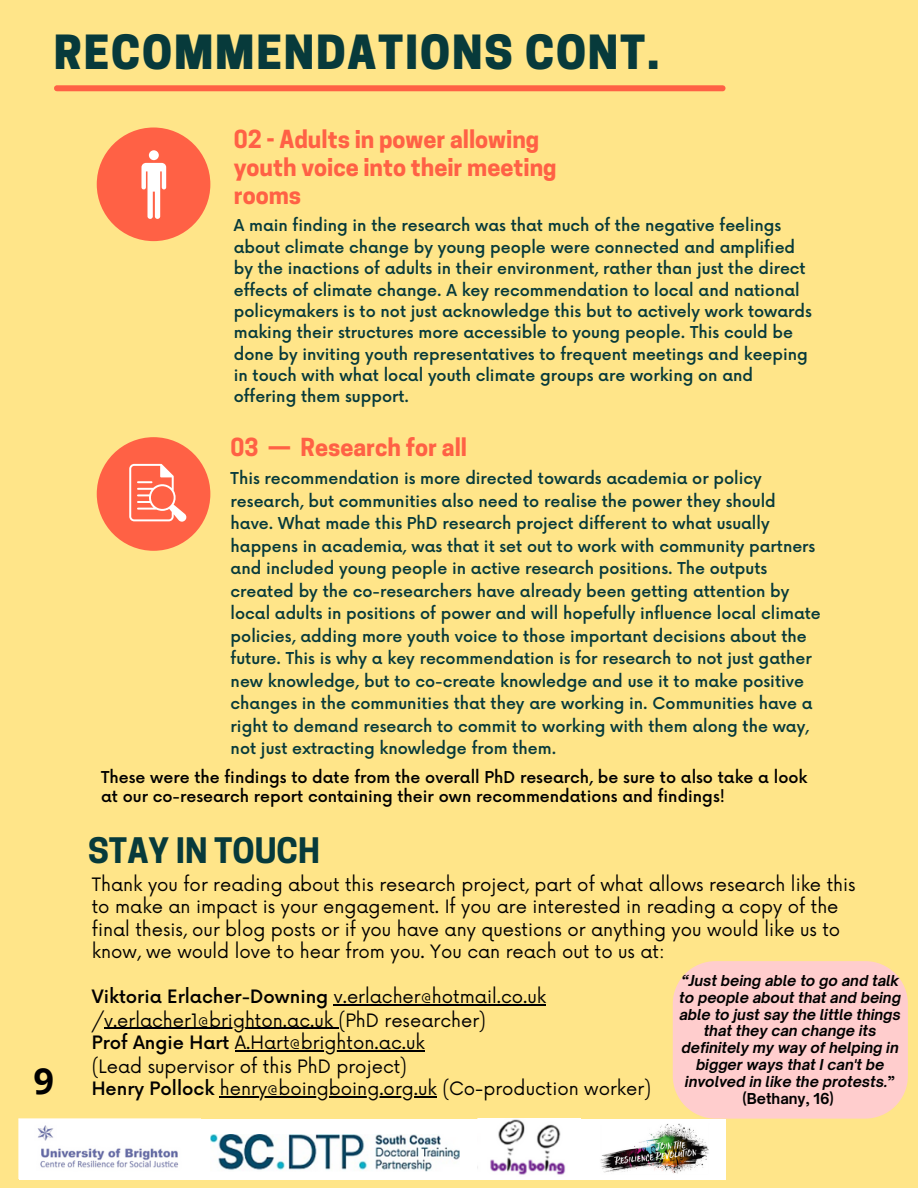
<style>
.page{position:relative;width:918px;height:1188px;background:#ffe589}
.page>*{position:absolute;margin:0;border:0;box-sizing:border-box;transform-origin:0 0}
.t1{font:800 44.25px "Cooper Hewitt";letter-spacing:.04em;color:#073a3b}
.t2{font:700 36px "Open Sans";color:#000}
.t3{font:700 33px "Cooper Hewitt";color:#073a3b}
.t4{font:700 23.4px/28.2px "Cooper Hewitt";color:#ff6145}
.t5{font:18px/23.1px "Now";color:#000}
.t6{font:500 15.9px/22.5px "Now";color:#073a3b}
.t7{font:500 15.9px/19.2px "Now";color:#000}
.t8{font:italic 700 14.4px/16.8px "Open Sauce One";color:#000;text-align:center}
.s1{font-weight:500}
.s2{font-style:normal}
</style>
<div class="page">
<div style="left:57px;top:85px;width:666px;height:6px;background:#ff6145"></div>
<div style="left:97px;top:437px;width:113px;height:114px;background:#ff6145;border-radius:50%"></div>
<div style="left:97px;top:128px;width:113px;height:113px;background:#ff6145;border-radius:50%"></div>
<svg style="left:141px;top:150px;width:25px;height:69px"></svg>
<svg style="left:129px;top:464px;width:58px;height:58px"></svg>
<hr style="left:334px;top:1004px;width:212px;height:1px;background:#000">
<hr style="left:104px;top:1028px;width:235px;height:1px;background:#000">
<hr style="left:235px;top:1050px;width:190px;height:1px;background:#000">
<hr style="left:220px;top:1096px;width:217px;height:2px;background:#000">
<div style="left:19px;top:1119px;width:706px;height:60px;background:#fff"></div>
<div style="left:673px;top:961px;width:235px;height:158px;background:#ffcdcd"></div>
<img style="left:37px;top:1125px;width:142px;height:43px">
<img style="left:211px;top:1134px;width:248px;height:37px">
<img style="left:490px;top:1119px;width:76px;height:56px">
<img style="left:600px;top:1124px;width:109px;height:50px">
<h1 class="t1" style="left:54px;top:36px;width:607px">RECOMMENDATIONS CONT.</h1>
<h3 class="t4" style="left:234px;top:128px;width:324px">02 - Adults in power allowing youth voice into their meeting rooms</h3>
<p class="t6" style="left:234px;top:216px;width:580px;line-height:21.3px">A main finding in the research was that much of the negative feelings about climate change by young people were connected and amplified by the inactions of adults in their environment, rather than just the direct effects of climate change. A key recommendation to local and national policymakers is to not just acknowledge this but to actively work towards making their structures more accessible to young people. This could be done by inviting youth representatives to frequent meetings and keeping in touch with what local youth climate groups are working on and offering them support.</p>
<h3 class="t4" style="left:231px;top:436px;width:238px">03 — Research for all</h3>
<p class="t6" style="left:231px;top:468px;width:592px">This recommendation is more directed towards academia or policy research, but communities also need to realise the power they should have. What made this PhD research project different to what usually happens in academia, was that it set out to work with community partners and included young people in active research positions. The outputs created by the co-researchers have already been getting attention by local adults in positions of power and will hopefully influence local climate policies, adding more youth voice to those important decisions about the future. This is why a key recommendation is for research to not just gather new knowledge, but to co-create knowledge and use it to make positive changes in the communities that they are working in. Communities have a right to demand research to commit to working with them along the way, not just extracting knowledge from them.</p>
<p class="t7" style="left:101px;top:768px;width:708px">These were the findings to date from the overall PhD research, be sure to also take a look at our co-research report containing their own recommendations and findings!</p>
<h2 class="t2" style="left:33px;top:1055px;width:22px">9</h2>
<h3 class="t3" style="left:88px;top:838px;width:233px">STAY IN TOUCH</h3>
<p class="t5" style="left:92px;top:874px;width:765px;line-height:22.5px">Thank you for reading about this research project, part of what allows research like this to make an impact is your engagement. If you are interested in reading a copy of the final thesis, our blog posts or if you have any questions or anything you would like us to know, we would love to hear from you. You can reach out to us at:</p>
<p class="t5" style="left:92px;top:986px;width:561px"><span class="s1">Viktoria Erlacher-Downing</span> v.erlacher@hotmail.co.uk /v.erlacher1@brighton.ac.uk (PhD researcher)<br><span class="s1">Prof Angie Hart</span> A.Hart@brighton.ac.uk<br>(Lead supervisor of this PhD project)<br><span class="s1">Henry Pollock</span> henry@boingboing.org.uk (Co-production worker)</p>
<p class="t8" style="left:679px;top:972px;width:223px">“Just being able to go and talk to people about that and being able to just say the little things that they can change its definitely my way of helping in bigger ways that I can't be involved in like the protests.<span class="s2">” (Bethany, 16)</span></p>
</div>
